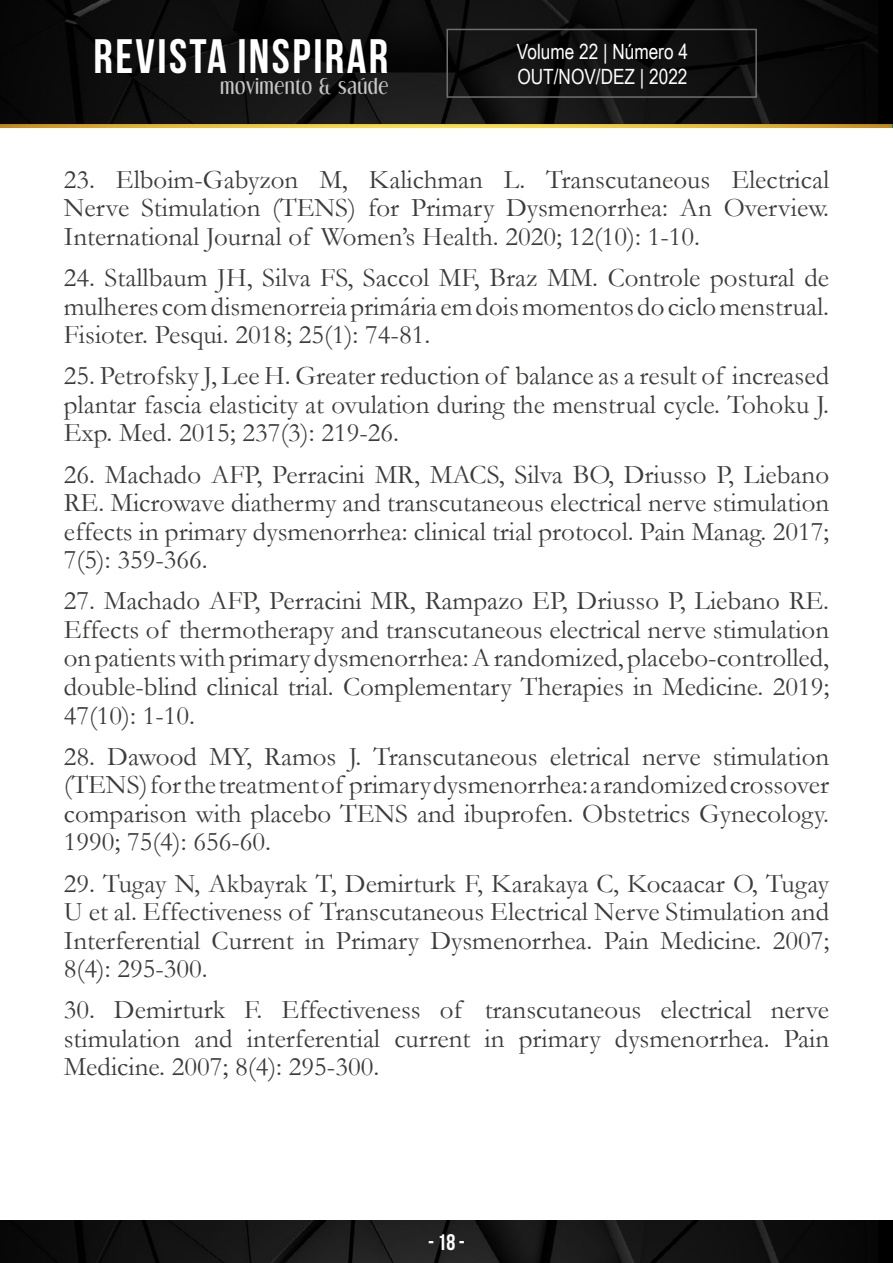
<style>
.page{position:relative;width:893px;height:1263px;background:#fff}
.page>*{position:absolute;margin:0;border:0;box-sizing:border-box;transform-origin:0 0}
.t1{font:700 48.3px "Bebas Neue";letter-spacing:.05em;color:#fff}
.t2{font:27px/28.5px "Garamond";color:#3c3c3b;text-align:justify}
.t3{font:700 22.5px "Bebas Neue";color:#fff}
.t4{font:21px/25.2px "Arial Narrow";color:#fff}
.t5{font:18.9px "Dream Orphans";letter-spacing:.05em;color:#c6c6c6}
</style>
<div class="page">
<img style="left:0;top:124px;width:891px;height:4px">
<img style="left:0;top:0;width:878px;height:124px">
<div style="left:446px;top:29px;width:311px;height:69px;border:2px solid #706f6f"></div>
<img style="left:0;top:1220px;width:878px;height:43px">
<h1 class="t1" style="left:94px;top:29px;width:296px">REVISTA INSPIRAR</h1>
<p class="t5" style="left:220px;top:75px;width:169px">movimento &amp; saúde</p>
<p class="t4" style="left:517px;top:38px;width:173px">Volume 22 | Número 4<br>OUT/NOV/DEZ | 2022</p>
<p class="t2" style="left:64px;top:164px;width:767px">23. Elboim-Gabyzon M, Kalichman L. Transcutaneous Electrical Nerve Stimulation (TENS) for Primary Dysmenorrhea: An Overview.<br>International Journal of Women’s Health. 2020; 12(10): 1-10.</p>
<p class="t2" style="left:64px;top:263px;width:767px">24. Stallbaum JH, Silva FS, Saccol MF, Braz MM. Controle postural de mulheres com dismenorreia primária em dois momentos do ciclo menstrual.<br>Fisioter. Pesqui. 2018; 25(1): 74-81.</p>
<p class="t2" style="left:64px;top:361px;width:767px">25. Petrofsky J, Lee H. Greater reduction of balance as a result of increased plantar fascia elasticity at ovulation during the menstrual cycle. Tohoku J.<br>Exp. Med. 2015; 237(3): 219-26.</p>
<p class="t2" style="left:64px;top:459px;width:767px">26. Machado AFP, Perracini MR, MACS, Silva BO, Driusso P, Liebano RE. Microwave diathermy and transcutaneous electrical nerve stimulation effects in primary dysmenorrhea: clinical trial protocol. Pain Manag. 2017; 7(5): 359-366.</p>
<p class="t2" style="left:64px;top:586px;width:767px">27. Machado AFP, Perracini MR, Rampazo EP, Driusso P, Liebano RE.<br>Effects of thermotherapy and transcutaneous electrical nerve stimulation on patients with primary dysmenorrhea: A randomized, placebo-controlled, double-blind clinical trial. Complementary Therapies in Medicine. 2019; 47(10): 1-10.</p>
<p class="t2" style="left:64px;top:741px;width:767px">28. Dawood MY, Ramos J. Transcutaneous eletrical nerve stimulation (TENS) for the treatment of primary dysmenorrhea: a randomized crossover comparison with placebo TENS and ibuprofen. Obstetrics Gynecology.<br>1990; 75(4): 656-60.</p>
<p class="t2" style="left:64px;top:868px;width:767px">29. Tugay N, Akbayrak T, Demirturk F, Karakaya C, Kocaacar O, Tugay U et al. Effectiveness of Transcutaneous Electrical Nerve Stimulation and Interferential Current in Primary Dysmenorrhea. Pain Medicine. 2007; 8(4): 295-300.</p>
<p class="t2" style="left:64px;top:995px;width:767px">30. Demirturk F. Effectiveness of transcutaneous electrical nerve stimulation and interferential current in primary dysmenorrhea. Pain Medicine. 2007; 8(4): 295-300.</p>
<p class="t3" style="left:428px;top:1230px;width:38px">- 18 -</p>
</div>
